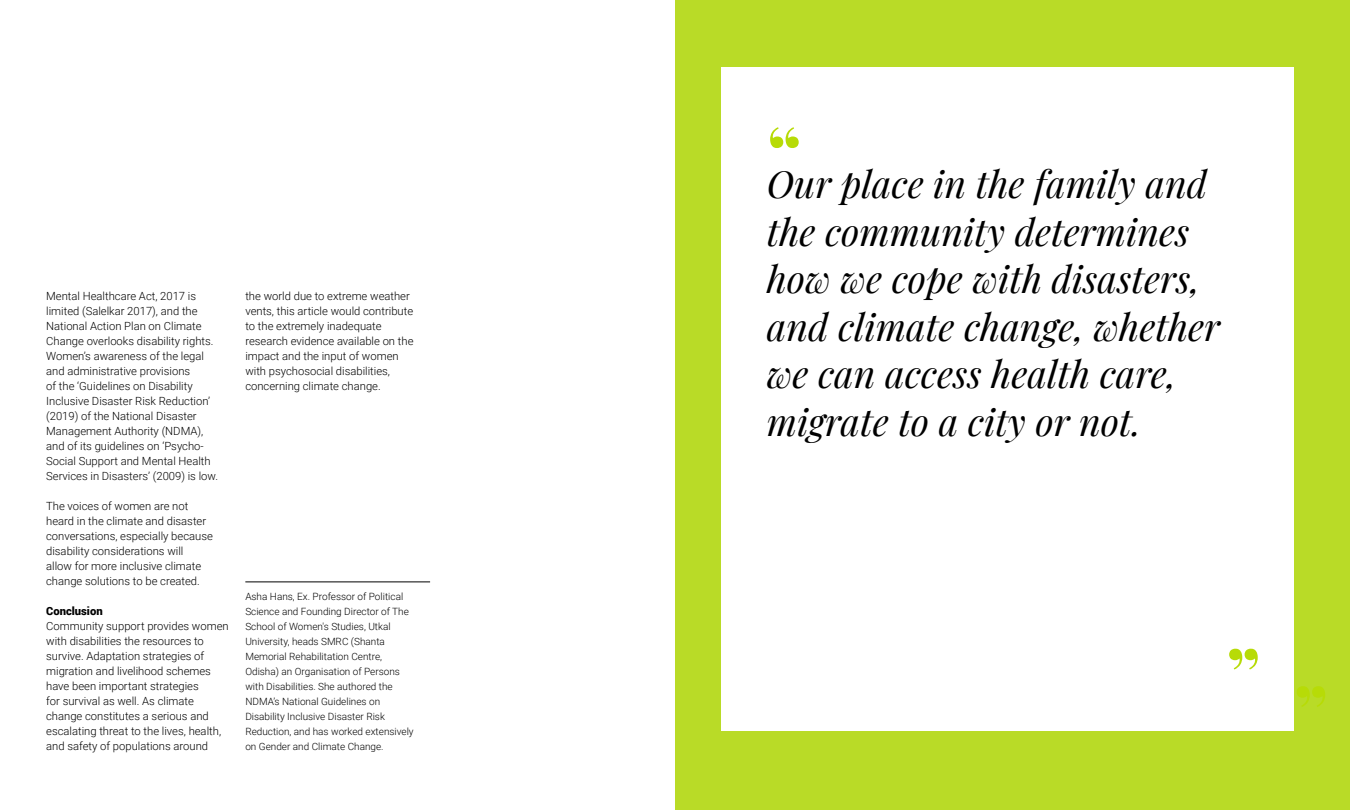
<style>
.page{position:relative;width:1350px;height:810px;background:#fff}
.page>*{position:absolute;margin:0;border:0;box-sizing:border-box;transform-origin:0 0}
.t1{font:75px "Playfair Display";color:#b7db07}
.t2{font:italic 37.5px/47.5px "Playfair Display";color:#000}
.t3{font:300 11.25px/15px "Roboto";color:#000}
.t4{font:900 11.25px "Roboto";color:#000}
.t5{font:300 10px/15px "Roboto";color:#000}
</style>
<div class="page">
<div style="left:675px;top:0;width:675px;height:810px;background:#b9db27"></div>
<div style="left:721px;top:68px;width:573px;height:663px;background:#fff"></div>
<hr style="left:245px;top:582px;width:185px;height:1px;background:#000">
<p class="t3" style="left:46px;top:288px;width:173px">Mental Healthcare Act, 2017 is limited (Salelkar 2017), and the National Action Plan on Climate Change overlooks disability rights.<br>Women’s awareness of the legal and administrative provisions<br>of the ‘Guidelines on Disability Inclusive Disaster Risk Reduction’ (2019) of the National Disaster Management Authority (NDMA), and of its guidelines on ‘Psycho-Social Support and Mental Health Services in Disasters’ (2009) is low.</p>
<p class="t3" style="left:46px;top:498px;width:168px">The voices of women are not heard in the climate and disaster conversations, especially because disability considerations will<br>allow for more inclusive climate change solutions to be created.</p>
<p class="t4" style="left:46px;top:603px;width:58px">Conclusion</p>
<p class="t3" style="left:46px;top:618px;width:184px">Community support provides women with disabilities the resources to survive. Adaptation strategies of migration and livelihood schemes have been important strategies<br>for survival as well. As climate change constitutes a serious and escalating threat to the lives, health, and safety of populations around</p>
<p class="t3" style="left:245px;top:288px;width:170px">the world due to extreme weather vents, this article would contribute to the extremely inadequate research evidence available on the impact and the input of women with psychosocial disabilities, concerning climate change.</p>
<p class="t5" style="left:245px;top:589px;width:170px">Asha Hans, Ex. Professor of Political Science and Founding Director of The School of Women's Studies, Utkal University, heads SMRC (Shanta Memorial Rehabilitation Centre, Odisha) an Organisation of Persons with Disabilities. She authored the NDMA’s National Guidelines on Disability Inclusive Disaster Risk Reduction, and has worked extensively on Gender and Climate Change.</p>
<h1 class="t1" style="left:767px;top:95px;width:36px">“</h1>
<h2 class="t2" style="left:767px;top:157px;width:455px">Our place in the family and the community determines how we cope with disasters, and climate change, whether we can access health care, migrate to a city or not.</h2>
<h1 class="t1" style="left:1261px;top:702px;width:36px;rotate:-180deg">“</h1>
<h1 class="t1" style="left:1329px;top:739px;width:36px;rotate:-180deg">“</h1>
</div>
